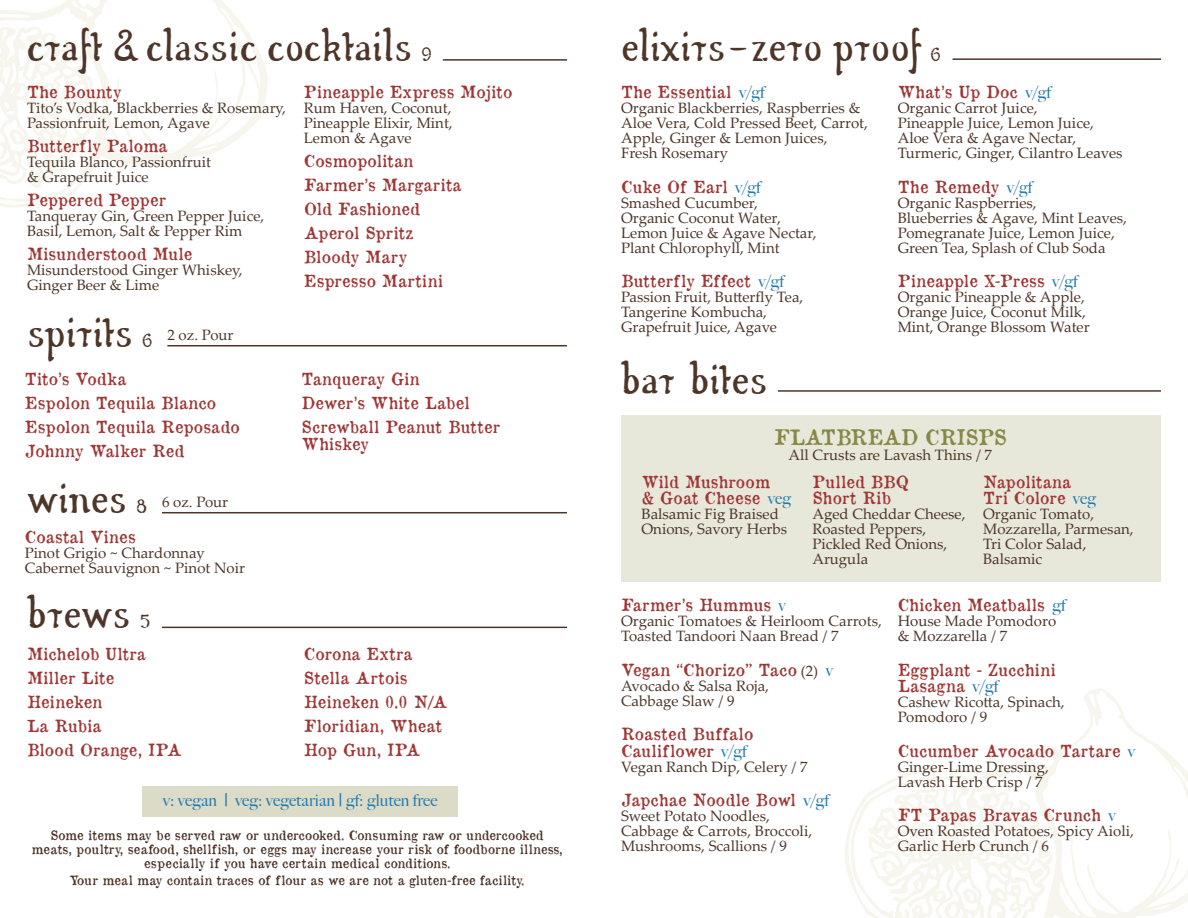
<style>
.page{position:relative;width:1188px;height:918px;background:#fff}
.page>*{position:absolute;margin:0;border:0;box-sizing:border-box;transform-origin:0 0}
.t1{font:42px "Windy Wood Demo";color:#4d3529}
.t2{font:21px "Old Newspaper Types";color:#878747}
.t3{font:16.5px/24px "Old Newspaper Types";letter-spacing:.02em;color:#a03736}
.t4{font:500 16.5px "Big Caslon";color:#227aae}
.t5{font:15px/15px "Palatino Linotype";color:#4d3529}
.t6{font:12.9px/14.2px "Old Newspaper Types";color:#4d3529;text-align:center}
.s1{font-size:19.5px}
.s2{font-family:"Big Caslon";font-weight:500;color:#227aae}
.s3{font-family:"Palatino Linotype";font-size:15px;color:#4d3529}
</style>
<div class="page">
<svg style="left:845px;top:688px;width:343px;height:230px"></svg>
<svg style="left:0;top:0;width:268px;height:208px"></svg>
<div style="left:621px;top:415px;width:540px;height:166px;background:#e7e7da"></div>
<div style="left:142px;top:786px;width:316px;height:31px;background:#dbdbc8"></div>
<hr style="left:953px;top:58px;width:208px;height:2px;background:#4d3529">
<hr style="left:778px;top:390px;width:383px;height:2px;background:#4d3529">
<hr style="left:167px;top:345px;width:400px;height:1px;background:#4d3529">
<hr style="left:162px;top:512px;width:405px;height:1px;background:#4d3529">
<hr style="left:443px;top:59px;width:124px;height:2px;background:#4d3529">
<hr style="left:162px;top:627px;width:405px;height:1px;background:#4d3529">
<h1 class="t1" style="left:27px;top:27px;width:406px">craft &amp; classic cocktails <span class="s1">9</span></h1>
<p class="t3" style="left:27px;top:82px;width:96px">The Bounty</p>
<p class="t5" style="left:27px;top:102px;width:261px">Tito’s Vodka, Blackberries &amp; Rosemary,<br>Passionfruit, Lemon, Agave</p>
<p class="t3" style="left:27px;top:136px;width:142px">Butterfly Paloma</p>
<p class="t5" style="left:27px;top:156px;width:186px">Tequila Blanco, Passionfruit &amp; Grapefruit Juice</p>
<p class="t3" style="left:27px;top:190px;width:140px">Peppered Pepper</p>
<p class="t5" style="left:27px;top:210px;width:239px">Tanqueray Gin, Green Pepper Juice,<br>Basil, Lemon, Salt &amp; Pepper Rim</p>
<p class="t3" style="left:27px;top:244px;width:167px">Misunderstood Mule</p>
<p class="t5" style="left:27px;top:264px;width:217px">Misunderstood Ginger Whiskey,<br>Ginger Beer &amp; Lime</p>
<h1 class="t1" style="left:27px;top:314px;width:127px">spirits <span class="s1">6</span></h1>
<p class="t5" style="left:167px;top:329px;width:68px">2 oz. Pour</p>
<p class="t3" style="left:304px;top:82px;width:210px">Pineapple Express Mojito</p>
<p class="t5" style="left:304px;top:102px;width:150px;text-align:justify">Rum Haven, Coconut, Pineapple Elixir, Mint, Lemon &amp; Agave</p>
<p class="t3" style="left:304px;top:151px;width:159px">Cosmopolitan<br>Farmer’s Margarita<br>Old Fashioned<br>Aperol Spritz<br>Bloody Mary<br>Espresso Martini</p>
<p class="t3" style="left:25px;top:369px;width:216px">Tito’s Vodka<br>Espolon Tequila Blanco<br>Espolon Tequila Reposado<br>Johnny Walker Red</p>
<p class="t3" style="left:302px;top:369px;width:200px">Tanqueray Gin<br>Dewer’s White Label<br>Screwball Peanut Butter</p>
<p class="t3" style="left:302px;top:433px;width:69px">Whiskey</p>
<h1 class="t1" style="left:27px;top:480px;width:122px">wines <span class="s1">8</span></h1>
<p class="t5" style="left:162px;top:496px;width:68px">6 oz. Pour</p>
<p class="t3" style="left:25px;top:526px;width:112px">Coastal Vines</p>
<p class="t5" style="left:25px;top:547px;width:222px">Pinot Grigio ~ Chardonnay<br>Cabernet Sauvignon ~ Pinot Noir</p>
<h1 class="t1" style="left:27px;top:595px;width:125px">brews <span class="s1">5</span></h1>
<p class="t3" style="left:27px;top:644px;width:156px">Michelob Ultra<br>Miller Lite<br>Heineken<br>La Rubia<br>Blood Orange, IPA</p>
<p class="t3" style="left:304px;top:644px;width:145px">Corona Extra<br>Stella Artois<br>Heineken 0.0 N/A<br>Floridian, Wheat<br>Hop Gun, IPA</p>
<p class="t4" style="left:163px;top:794px;width:276px">v: vegan | veg: vegetarian | gf: gluten free</p>
<p class="t6" style="left:31px;top:829px;width:533px">Some items may be served raw or undercooked. Consuming raw or undercooked meats, poultry, seafood, shellfish, or eggs may increase your risk of foodborne illness, especially if you have certain medical conditions.</p>
<p class="t6" style="left:70px;top:875px;width:456px">Your meal may contain traces of flour as we are not a gluten-free facility.</p>
<h1 class="t1" style="left:621px;top:27px;width:321px">elixirs-zero proof <span class="s1">6</span></h1>
<p class="t3" style="left:621px;top:82px;width:145px">The Essential <span class="s2">v/gf</span></p>
<p class="t5" style="left:621px;top:102px;width:248px">Organic Blackberries, Raspberries &amp;<br>Aloe Vera, Cold Pressed Beet, Carrot,<br>Apple, Ginger &amp; Lemon Juices,<br>Fresh Rosemary</p>
<p class="t3" style="left:621px;top:176px;width:141px">Cuke Of Earl <span class="s2">v/gf</span></p>
<p class="t5" style="left:621px;top:197px;width:197px">Smashed Cucumber,<br>Organic Coconut Water,<br>Lemon Juice &amp; Agave Nectar,<br>Plant Chlorophyll, Mint</p>
<p class="t3" style="left:621px;top:271px;width:164px">Butterfly Effect <span class="s2">v/gf</span></p>
<p class="t5" style="left:621px;top:289px;width:184px">Passion Fruit, Butterfly Tea,<br>Tangerine Kombucha,<br>Grapefruit Juice, Agave</p>
<h1 class="t1" style="left:621px;top:360px;width:148px">bar bites</h1>
<p class="t3" style="left:898px;top:82px;width:155px">What’s Up Doc <span class="s2">v/gf</span></p>
<p class="t5" style="left:898px;top:102px;width:226px">Organic Carrot Juice,<br>Pineapple Juice, Lemon Juice,<br>Aloe Vera &amp; Agave Nectar,<br>Turmeric, Ginger, Cilantro Leaves</p>
<p class="t3" style="left:898px;top:176px;width:136px">The Remedy <span class="s2">v/gf</span></p>
<p class="t5" style="left:898px;top:197px;width:231px">Organic Raspberries,<br>Blueberries &amp; Agave, Mint Leaves,<br>Pomegranate Juice, Lemon Juice,<br>Green Tea, Splash of Club Soda</p>
<p class="t3" style="left:898px;top:271px;width:181px">Pineapple X-Press <span class="s2">v/gf</span></p>
<p class="t5" style="left:898px;top:291px;width:193px">Organic Pineapple &amp; Apple,<br>Orange Juice, Coconut Milk,<br>Mint, Orange Blossom Water</p>
<h2 class="t2" style="left:774px;top:429px;width:234px">FLATBREAD CRISPS</h2>
<p class="t5" style="left:788px;top:449px;width:205px">All Crusts are Lavash Thins / 7</p>
<p class="t3" style="left:642px;top:475px;width:151px;line-height:16.5px">Wild Mushroom<br>&amp; Goat Cheese <span class="s2">veg</span></p>
<p class="t5" style="left:642px;top:508px;width:147px">Balsamic Fig Braised<br>Onions, Savory Herbs</p>
<p class="t3" style="left:812px;top:475px;width:98px;line-height:16.5px">Pulled BBQ<br>Short Rib</p>
<p class="t5" style="left:812px;top:508px;width:155px">Aged Cheddar Cheese,<br>Roasted Peppers,<br>Pickled Red Onions,<br>Arugula</p>
<p class="t3" style="left:983px;top:475px;width:114px;line-height:16.5px">Napolitana<br>Tri Colore <span class="s2">veg</span></p>
<p class="t5" style="left:983px;top:508px;width:152px">Organic Tomato,<br>Mozzarella, Parmesan,<br>Tri Color Salad,<br>Balsamic</p>
<p class="t3" style="left:621px;top:595px;width:166px">Farmer’s Hummus <span class="s2">v</span></p>
<p class="t5" style="left:621px;top:615px;width:262px">Organic Tomatoes &amp; Heirloom Carrots,<br>Toasted Tandoori Naan Bread / 7</p>
<p class="t3" style="left:621px;top:659px;width:214px">Vegan “Chorizo” Taco <span class="s3">(2)</span> <span class="s2">v</span></p>
<p class="t5" style="left:621px;top:680px;width:150px">Avocado &amp; Salsa Roja,<br>Cabbage Slaw / 9</p>
<p class="t3" style="left:621px;top:728px;width:134px;line-height:16.5px">Roasted Buffalo<br>Cauliflower <span class="s2">v/gf</span></p>
<p class="t5" style="left:621px;top:761px;width:188px">Vegan Ranch Dip, Celery / 7</p>
<p class="t3" style="left:621px;top:790px;width:210px">Japchae Noodle Bowl <span class="s2">v/gf</span></p>
<p class="t5" style="left:621px;top:810px;width:193px">Sweet Potato Noodles,<br>Cabbage &amp; Carrots, Broccoli,<br>Mushrooms, Scallions / 9</p>
<p class="t3" style="left:898px;top:595px;width:169px">Chicken Meatballs <span class="s2">gf</span></p>
<p class="t5" style="left:898px;top:615px;width:160px">House Made Pomodoro &amp; Mozzarella / 7</p>
<p class="t3" style="left:898px;top:663px;width:159px;line-height:16.5px">Eggplant - Zucchini<br>Lasagna <span class="s2">v/gf</span></p>
<p class="t5" style="left:898px;top:694px;width:168px">Cashew Ricotta, Spinach,<br>Pomodoro / 9</p>
<p class="t3" style="left:898px;top:740px;width:239px">Cucumber Avocado Tartare <span class="s2">v</span></p>
<p class="t5" style="left:898px;top:761px;width:153px">Ginger-Lime Dressing,<br>Lavash Herb Crisp / 7</p>
<p class="t3" style="left:898px;top:805px;width:219px">FT Papas Bravas Crunch <span class="s2">v</span></p>
<p class="t5" style="left:898px;top:825px;width:238px">Oven Roasted Potatoes, Spicy Aioli,<br>Garlic Herb Crunch / 6</p>
</div>
